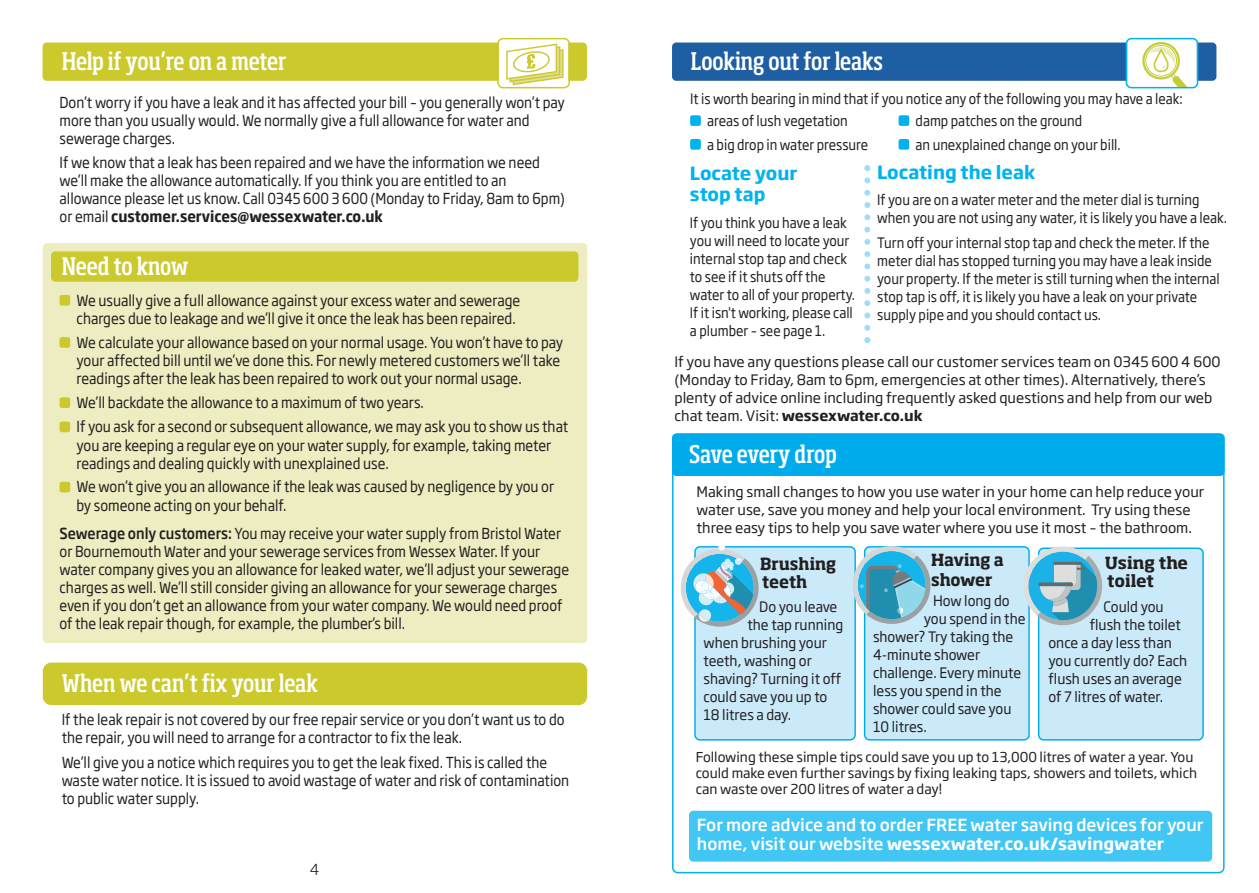
<style>
.page{position:relative;width:1259px;height:893px;background:#fff}
.page>*{position:absolute;margin:0;border:0;box-sizing:border-box;transform-origin:0 0}
.t1{font:500 condensed 24px "Soho Pro";letter-spacing:-.01em;color:#fff}
.t2{font:500 condensed 24px "Soho Std";letter-spacing:-.015em;color:#fff}
.t3{font:700 18px/21.6px "Soho Gothic Pro";color:#00b3ee}
.t4{font:500 16.5px/19.8px "Soho Gothic Pro";color:#fff}
.t5{font:700 16.5px/18px "Soho Pro";letter-spacing:-.005em;color:#231f20;scale:.95 1}
.t6{font:700 16.5px/18px "Soho Pro";letter-spacing:-.005em;color:#231f20}
.t7{font:15px/18px "Soho Gothic Pro";color:#231f20;scale:.9 1}
.t8{font:300 15px "Soho Gothic Pro";color:#231f20}
.t9{font:14.25px/18px "Soho Gothic Pro";color:#231f20;scale:.9 1}
.t10{font:14.25px/18px "Soho Gothic Pro";color:#231f20}
.t11{font:14.25px "Soho Gothic Pro";color:#231f20;scale:.95 1}
.t12{font:13.5px/16.2px "Soho Gothic Pro";color:#231f20}
.s1{font-weight:700}
.s2{font-family:"Soho Gothic Std";font-weight:500}
</style>
<div class="page">
<div style="left:43px;top:243px;width:544px;height:400px;background:#ededc1;border-radius:4px"></div>
<div style="left:43px;top:663px;width:544px;height:42px;background:#cbc92b;border-radius:9px"></div>
<div style="left:43px;top:43px;width:544px;height:38px;background:#cbc92b;border-radius:4px"></div>
<div style="left:51px;top:251px;width:527px;height:31px;background:#cbc92b;border-radius:4px"></div>
<div style="left:672px;top:43px;width:544px;height:38px;background:#1e5fa4;border-radius:4px"></div>
<div style="left:60px;top:295px;width:10px;height:11px;background:#cbc92b;border-radius:2px"></div>
<div style="left:60px;top:337px;width:10px;height:11px;background:#cbc92b;border-radius:2px"></div>
<div style="left:60px;top:397px;width:10px;height:11px;background:#cbc92b;border-radius:2px"></div>
<div style="left:60px;top:422px;width:10px;height:10px;background:#cbc92b;border-radius:2px"></div>
<div style="left:60px;top:482px;width:10px;height:10px;background:#cbc92b;border-radius:2px"></div>
<div style="left:690px;top:115px;width:11px;height:11px;background:#00b3ee;border-radius:2px"></div>
<div style="left:898px;top:115px;width:11px;height:11px;background:#00b3ee;border-radius:2px"></div>
<div style="left:690px;top:139px;width:11px;height:11px;background:#00b3ee;border-radius:2px"></div>
<div style="left:898px;top:139px;width:11px;height:11px;background:#00b3ee;border-radius:2px"></div>
<svg style="left:497px;top:38px;width:73px;height:50px"></svg>
<svg style="left:1125px;top:38px;width:73px;height:50px;background:#deefdc"></svg>
<svg style="left:864px;top:165px;width:6px;height:178px"></svg>
<svg style="left:672px;top:434px;width:552px;height:439px"></svg>
<div style="left:672px;top:433px;width:552px;height:43px;background:#00abec;border-radius:4px"></div>
<div style="left:689px;top:811px;width:523px;height:51px;background:#42c6f3;border-radius:4px"></div>
<svg style="left:681px;top:542px;width:522px;height:199px;background:#bbe2f3"></svg>
<h1 class="t1" style="left:62px;top:52px;width:226px">Help if you’re on a meter</h1>
<p class="t7" style="left:60px;top:95px;width:563px">Don’t worry if you have a leak and it has affected your bill – you generally won’t pay more than you usually would. We normally give a full allowance for water and sewerage charges.</p>
<p class="t7" style="left:60px;top:155px;width:563px">If we know that a leak has been repaired and we have the information we need we’ll make the allowance automatically. If you think you are entitled to an allowance please let us know. Call 0345 600 3 600 (Monday to Friday, 8am to 6pm) or email <span class="s1">customer.services@wessexwater.co.uk</span></p>
<h1 class="t1" style="left:62px;top:256px;width:128px">Need to know</h1>
<p class="t7" style="left:77px;top:292px;width:494px">We usually give a full allowance against your excess water and sewerage charges due to leakage and we’ll give it once the leak has been repaired.</p>
<p class="t7" style="left:77px;top:334px;width:542px">We calculate your allowance based on your normal usage. You won’t have to pay your affected bill until we’ve done this. For newly metered customers we’ll take readings after the leak has been repaired to work out your normal usage.</p>
<p class="t7" style="left:77px;top:392px;width:548px;line-height:24.2px">We’ll backdate the allowance to a maximum of two years.<br>If you ask for a second or subsequent allowance, we may ask you to show us that</p>
<p class="t7" style="left:77px;top:437px;width:529px">you are keeping a regular eye on your water supply, for example, taking meter readings and dealing quickly with unexplained use.</p>
<p class="t7" style="left:77px;top:479px;width:532px">We won’t give you an allowance if the leak was caused by negligence by you or by someone acting on your behalf.</p>
<p class="t7" style="left:60px;top:526px;width:568px"><span class="s2">Sewerage only customers:</span> You may receive your water supply from Bristol Water or Bournemouth Water and your sewerage services from Wessex Water. If your water company gives you an allowance for leaked water, we’ll adjust your sewerage charges as well. We’ll still consider giving an allowance for your sewerage charges even if you don’t get an allowance from your water company. We would need proof of the leak repair though, for example, the plumber’s bill.</p>
<h1 class="t1" style="left:62px;top:673px;width:258px">When we can’t fix your leak</h1>
<p class="t7" style="left:62px;top:712px;width:560px">If the leak repair is not covered by our free repair service or you don’t want us to do the repair, you will need to arrange for a contractor to fix the leak.</p>
<p class="t7" style="left:62px;top:754px;width:565px">We’ll give you a notice which requires you to get the leak fixed. This is called the waste water notice. It is issued to avoid wastage of water and risk of contamination to public water supply.</p>
<p class="t8" style="left:310px;top:863px;width:11px">4</p>
<h1 class="t1" style="left:691px;top:52px;width:194px">Looking out for leaks</h1>
<p class="t9" style="left:707px;top:88px;width:530px;line-height:22.2px;text-indent:-17px">It is worth bearing in mind that if you notice any of the following you may have a leak: areas of lush vegetation</p>
<p class="t9" style="left:915px;top:113px;width:187px">damp patches on the ground</p>
<p class="t9" style="left:707px;top:137px;width:180px">a big drop in water pressure</p>
<p class="t9" style="left:915px;top:137px;width:229px">an unexplained change on your bill.</p>
<p class="t3" style="left:877px;top:163px;width:159px">Locating the leak</p>
<p class="t9" style="left:877px;top:192px;width:390px">If you are on a water meter and the meter dial is turning when you are not using any water, it is likely you have a leak.</p>
<p class="t9" style="left:877px;top:235px;width:382px">Turn off your internal stop tap and check the meter. If the meter dial has stopped turning you may have a leak inside your property. If the meter is still turning when the internal stop tap is off, it is likely you have a leak on your private supply pipe and you should contact us.</p>
<p class="t10" style="left:674px;top:353px;width:547px">If you have any questions please call our customer services team on 0345 600 4 600 (Monday to Friday, 8am to 6pm, emergencies at other times). Alternatively, there’s plenty of advice online including frequently asked questions and help from our web chat team. Visit: <span class="s1">wessexwater.co.uk</span></p>
<h1 class="t2" style="left:689px;top:444px;width:149px">Save every drop</h1>
<p class="t3" style="left:690px;top:164px;width:109px">Locate your stop tap</p>
<p class="t9" style="left:690px;top:215px;width:185px">If you think you have a leak you will need to locate your internal stop tap and check to see if it shuts off the water to all of your property.<br>If it isn't working, please call a plumber – see page 1.</p>
<p class="t10" style="left:696px;top:484px;width:509px">Making small changes to how you use water in your home can help reduce your water use, save you money and help your local environment. Try using these three easy tips to help you save water where you use it most – the bathroom.</p>
<p class="t5" style="left:931px;top:552px;width:78px;line-height:19.8px">Having a shower</p>
<p class="t6" style="left:1104px;top:555px;width:85px">Using the toilet</p>
<p class="t5" style="left:760px;top:556px;width:82px">Brushing teeth</p>
<p class="t11" style="left:759px;top:601px;width:84px">Do you leave</p>
<p class="t11" style="left:747px;top:619px;width:102px">the tap running</p>
<p class="t11" style="left:703px;top:637px;width:131px">when brushing your</p>
<p class="t11" style="left:703px;top:655px;width:116px">teeth, washing or</p>
<p class="t11" style="left:703px;top:673px;width:146px">shaving? Turning it off</p>
<p class="t11" style="left:703px;top:691px;width:132px">could save you up to</p>
<p class="t11" style="left:703px;top:709px;width:94px">18 litres a day.</p>
<p class="t11" style="left:933px;top:595px;width:82px">How long do</p>
<p class="t11" style="left:924px;top:613px;width:109px">you spend in the</p>
<p class="t11" style="left:873px;top:631px;width:149px">shower? Try taking the</p>
<p class="t11" style="left:873px;top:649px;width:114px">4-minute shower</p>
<p class="t11" style="left:873px;top:667px;width:158px">challenge. Every minute</p>
<p class="t11" style="left:873px;top:685px;width:137px">less you spend in the</p>
<p class="t11" style="left:873px;top:703px;width:147px">shower could save you</p>
<p class="t11" style="left:873px;top:721px;width:58px">10 litres.</p>
<p class="t11" style="left:1103px;top:601px;width:65px">Could you</p>
<p class="t11" style="left:1089px;top:619px;width:97px">flush the toilet</p>
<p class="t11" style="left:1048px;top:637px;width:131px">once a day less than</p>
<p class="t11" style="left:1048px;top:655px;width:148px">you currently do? Each</p>
<p class="t11" style="left:1048px;top:673px;width:142px">flush uses an average</p>
<p class="t11" style="left:1048px;top:691px;width:122px">of 7 litres of water.</p>
<p class="t12" style="left:696px;top:750px;width:503px">Following these simple tips could save you up to 13,000 litres of water a year. You could make even further savings by fixing leaking taps, showers and toilets, which can waste over 200 litres of water a day!</p>
<p class="t4" style="left:697px;top:816px;width:508px">For more advice and to order FREE water saving devices for your home, visit our website <span class="s1">wessexwater.co.uk/savingwater</span></p>
</div>
